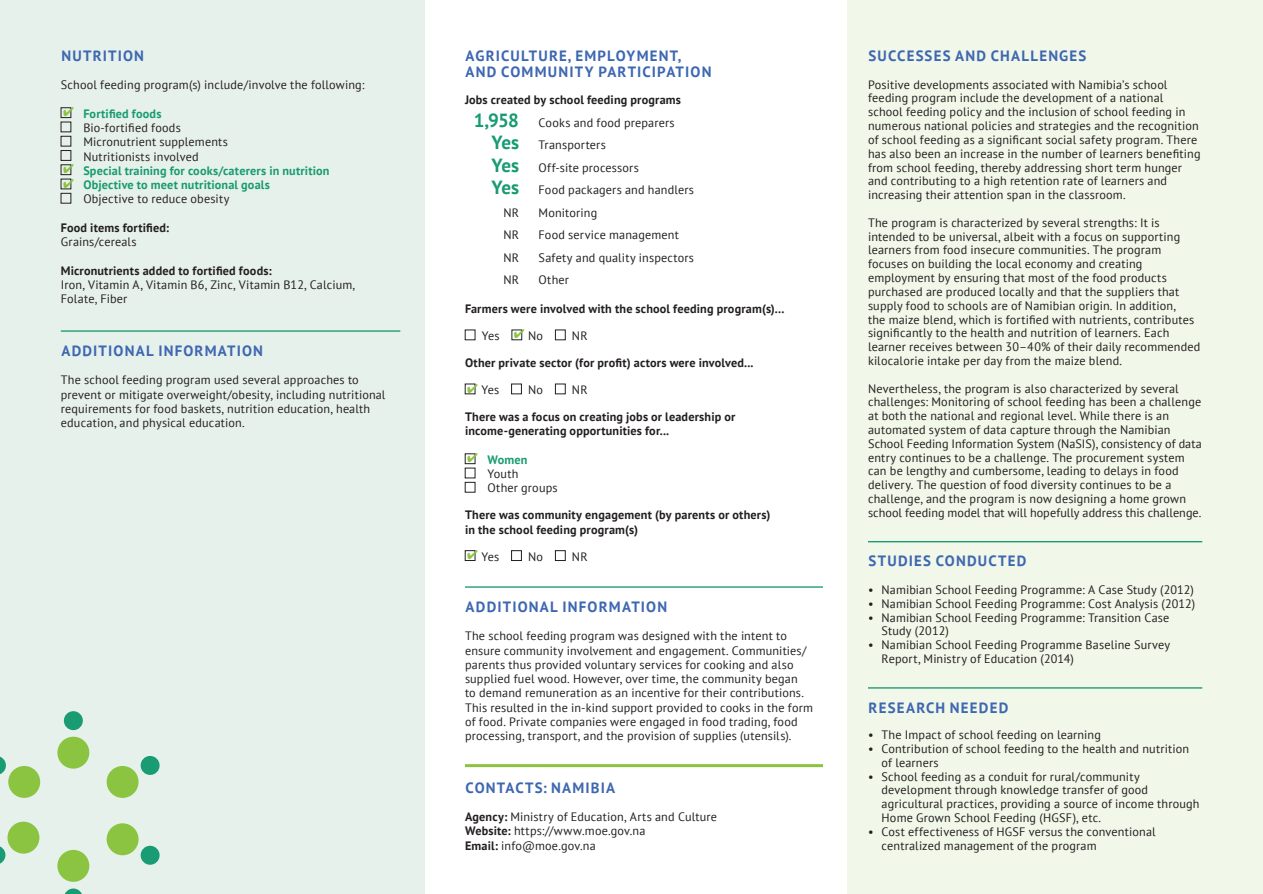
<style>
.page{position:relative;width:1263px;height:894px;background:#fff}
.page>*{position:absolute;margin:0;border:0;box-sizing:border-box;transform-origin:0 0}
.t1{font:700 18.9px "PT Sans";letter-spacing:-.04em;color:#179b72}
.t2{font:700 14.85px/16.5px "PT Sans";letter-spacing:.08em;color:#3d67b1}
.t3{font:12.15px/13.8px "PT Sans";letter-spacing:.015em;color:#231f20}
.t4{font:700 12.15px/14.2px "PT Sans";letter-spacing:.015em;color:#231f20}
.t5{font:700 12.15px/14.2px "PT Sans";letter-spacing:.015em;color:#179b72}
.s1{color:#8bc440}
.s2{font-weight:700;color:#179b72}
.s3{font-weight:400;color:#231f20}
.s4{font-weight:700}
</style>
<div class="page">
<div style="left:0;top:0;width:424px;height:893px;background:#e7f1eb"></div>
<div style="left:847px;top:0;width:416px;height:893px;background:#f1f7e9"></div>
<hr style="left:61px;top:330px;width:339px;height:1px;background:#179b72">
<div style="left:61px;top:107px;width:10px;height:11px;border:1px solid #231f20"></div>
<div style="left:61px;top:136px;width:10px;height:10px;border:1px solid #231f20"></div>
<div style="left:61px;top:150px;width:10px;height:10px;border:1px solid #231f20"></div>
<div style="left:61px;top:164px;width:10px;height:11px;border:1px solid #231f20"></div>
<div style="left:61px;top:193px;width:10px;height:10px;border:1px solid #231f20"></div>
<hr style="left:868px;top:541px;width:334px;height:1px;background:#179b72">
<hr style="left:868px;top:687px;width:334px;height:1px;background:#179b72">
<hr style="left:465px;top:586px;width:358px;height:1px;background:#179b72">
<hr style="left:465px;top:763px;width:358px;height:3px;background:#8bc440">
<div style="left:512px;top:329px;width:10px;height:11px;border:1px solid #231f20"></div>
<div style="left:555px;top:329px;width:10px;height:11px;border:1px solid #231f20"></div>
<div style="left:555px;top:383px;width:10px;height:11px;border:1px solid #231f20"></div>
<div style="left:465px;top:482px;width:10px;height:10px;border:1px solid #231f20"></div>
<div style="left:465px;top:550px;width:10px;height:10px;border:1px solid #231f20"></div>
<div style="left:511px;top:550px;width:10px;height:10px;border:1px solid #231f20"></div>
<div style="left:555px;top:550px;width:10px;height:10px;border:1px solid #231f20"></div>
<div style="left:8px;top:765px;width:32px;height:32px;background:#8bc440;border-radius:50%"></div>
<div style="left:57px;top:736px;width:32px;height:32px;background:#8bc440;border-radius:50%"></div>
<div style="left:107px;top:765px;width:32px;height:32px;background:#8bc440;border-radius:50%"></div>
<div style="left:107px;top:823px;width:32px;height:31px;background:#8bc440;border-radius:50%"></div>
<div style="left:57px;top:849px;width:32px;height:32px;background:#8bc440;border-radius:50%"></div>
<div style="left:8px;top:821px;width:31px;height:32px;background:#8bc440;border-radius:50%"></div>
<div style="left:141px;top:755px;width:19px;height:19px;background:#199c73;border-radius:50%"></div>
<div style="left:141px;top:845px;width:19px;height:19px;background:#199c73;border-radius:50%"></div>
<svg style="left:65px;top:888px;width:17px;height:5px"></svg>
<svg style="left:0;top:846px;width:5px;height:18px"></svg>
<svg style="left:0;top:756px;width:6px;height:18px"></svg>
<div style="left:64px;top:711px;width:19px;height:18px;background:#199c73;border-radius:50%"></div>
<p class="t2" style="left:61px;top:47px;width:84px">NUTRITION</p>
<p class="t3" style="left:61px;top:78px;width:305px">School feeding program(s) include/involve the following:</p>
<p class="t3" style="left:83px;top:106px;width:146px;line-height:14.2px;text-indent:-20px"><span class="s1">✔</span> <span class="s2">Fortified foods<br></span>Bio-fortified foods<br>Micronutrient supplements<br>Nutritionists involved</p>
<p class="t5" style="left:63px;top:163px;width:268px"><span class="s1">✔</span> Special training for cooks/caterers in nutrition</p>
<p class="t5" style="left:83px;top:177px;width:188px;text-indent:-20px"><span class="s1">✔</span> Objective to meet nutritional goals<br><span class="s3">Objective to reduce obesity</span></p>
<p class="t4" style="left:61px;top:220px;width:110px">Food items fortified:</p>
<p class="t3" style="left:61px;top:234px;width:77px">Grains/cereals</p>
<p class="t4" style="left:61px;top:263px;width:212px">Micronutrients added to fortified foods:</p>
<p class="t3" style="left:61px;top:277px;width:295px;line-height:14.2px">Iron, Vitamin A, Vitamin B6, Zinc, Vitamin B12, Calcium,<br>Folate, Fiber</p>
<p class="t2" style="left:61px;top:342px;width:203px">ADDITIONAL INFORMATION</p>
<p class="t3" style="left:61px;top:372px;width:326px;line-height:14.2px">The school feeding program used several approaches to prevent or mitigate overweight/obesity, including nutritional requirements for food baskets, nutrition education, health education, and physical education.</p>
<p class="t2" style="left:465px;top:47px;width:247px">AGRICULTURE, EMPLOYMENT,<br>AND COMMUNITY PARTICIPATION</p>
<p class="t4" style="left:465px;top:93px;width:217px">Jobs created by school feeding programs</p>
<h1 class="t1" style="left:474px;top:107px;width:47px">1,958</h1>
<p class="t3" style="left:538px;top:115px;width:138px">Cooks and food preparers</p>
<h1 class="t1" style="left:491px;top:130px;width:29px">Yes</h1>
<p class="t3" style="left:538px;top:138px;width:69px">Transporters</p>
<h1 class="t1" style="left:491px;top:152px;width:29px">Yes</h1>
<p class="t3" style="left:538px;top:160px;width:102px">Off-site processors</p>
<h1 class="t1" style="left:491px;top:175px;width:29px">Yes</h1>
<p class="t3" style="left:538px;top:183px;width:157px">Food packagers and handlers</p>
<p class="t3" style="left:503px;top:205px;width:17px">NR</p>
<p class="t3" style="left:538px;top:205px;width:60px">Monitoring</p>
<p class="t3" style="left:503px;top:228px;width:17px">NR</p>
<p class="t3" style="left:538px;top:228px;width:142px">Food service management</p>
<p class="t3" style="left:503px;top:250px;width:17px">NR</p>
<p class="t3" style="left:538px;top:250px;width:157px">Safety and quality inspectors</p>
<p class="t3" style="left:503px;top:273px;width:17px">NR</p>
<p class="t3" style="left:538px;top:273px;width:32px">Other</p>
<p class="t4" style="left:465px;top:301px;width:321px">Farmers were involved with the school feeding program(s)...</p>
<p class="t3" style="left:482px;top:328px;width:63px">Yes <span class="s1">✔</span> No</p>
<p class="t3" style="left:572px;top:328px;width:17px">NR</p>
<p class="t4" style="left:465px;top:355px;width:290px">Other private sector (for profit) actors were involved...</p>
<p class="t3" style="left:467px;top:382px;width:33px"><span class="s1">✔</span> Yes</p>
<p class="t3" style="left:528px;top:382px;width:16px">No</p>
<p class="t3" style="left:572px;top:382px;width:17px">NR</p>
<p class="t4" style="left:465px;top:409px;width:272px">There was a focus on creating jobs or leadership or income-generating opportunities for...</p>
<p class="t3" style="left:487px;top:452px;width:72px;line-height:14.2px;text-indent:-20px"><span class="s1">✔</span> <span class="s2">Women<br></span>Youth<br>Other groups</p>
<p class="t4" style="left:465px;top:507px;width:307px">There was community engagement (by parents or others) in the school feeding program(s)</p>
<p class="t3" style="left:467px;top:549px;width:33px"><span class="s1">✔</span> Yes</p>
<p class="t3" style="left:528px;top:549px;width:16px">No</p>
<p class="t3" style="left:572px;top:549px;width:17px">NR</p>
<p class="t2" style="left:465px;top:597px;width:203px">ADDITIONAL INFORMATION</p>
<p class="t3" style="left:465px;top:628px;width:349px;line-height:14.2px">The school feeding program was designed with the intent to ensure community involvement and engagement. Communities/ parents thus provided voluntary services for cooking and also supplied fuel wood. However, over time, the community began<br>to demand remuneration as an incentive for their contributions.<br>This resulted in the in-kind support provided to cooks in the form of food. Private companies were engaged in food trading, food processing, transport, and the provision of supplies (utensils).</p>
<p class="t2" style="left:465px;top:778px;width:151px">CONTACTS: NAMIBIA</p>
<p class="t3" style="left:465px;top:809px;width:253px;line-height:14.2px"><span class="s4">Agency:</span> Ministry of Education, Arts and Culture<br><span class="s4">Website:</span> https://www.moe.gov.na<br><span class="s4">Email:</span> info@moe.gov.na</p>
<p class="t2" style="left:868px;top:47px;width:219px">SUCCESSES AND CHALLENGES</p>
<p class="t3" style="left:868px;top:77px;width:334px">Positive developments associated with Namibia’s school feeding program include the development of a national school feeding policy and the inclusion of school feeding in numerous national policies and strategies and the recognition of school feeding as a significant social safety program. There has also been an increase in the number of learners benefiting from school feeding, thereby addressing short term hunger and contributing to a high retention rate of learners and increasing their attention span in the classroom.</p>
<p class="t3" style="left:868px;top:215px;width:334px">The program is characterized by several strengths: It is intended to be universal, albeit with a focus on supporting learners from food insecure communities. The program focuses on building the local economy and creating employment by ensuring that most of the food products purchased are produced locally and that the suppliers that supply food to schools are of Namibian origin. In addition,<br>the maize blend, which is fortified with nutrients, contributes significantly to the health and nutrition of learners. Each learner receives between 30–40% of their daily recommended kilocalorie intake per day from the maize blend.</p>
<p class="t3" style="left:868px;top:381px;width:335px">Nevertheless, the program is also characterized by several challenges: Monitoring of school feeding has been a challenge at both the national and regional level. While there is an automated system of data capture through the Namibian School Feeding Information System (NaSIS), consistency of data entry continues to be a challenge. The procurement system can be lengthy and cumbersome, leading to delays in food delivery. The question of food diversity continues to be a challenge, and the program is now designing a home grown school feeding model that will hopefully address this challenge.</p>
<p class="t2" style="left:868px;top:552px;width:159px">STUDIES CONDUCTED</p>
<p class="t3" style="left:868px;top:582px;width:327px">• Namibian School Feeding Programme: A Case Study (2012)</p>
<p class="t3" style="left:868px;top:596px;width:329px">• Namibian School Feeding Programme: Cost Analysis (2012)</p>
<p class="t3" style="left:881px;top:610px;width:289px;text-indent:-13px">• Namibian School Feeding Programme: Transition Case<br>Study (2012)</p>
<p class="t3" style="left:881px;top:637px;width:290px;text-indent:-13px">• Namibian School Feeding Programme Baseline Survey<br>Report, Ministry of Education (2014)</p>
<p class="t2" style="left:868px;top:698px;width:141px">RESEARCH NEEDED</p>
<p class="t3" style="left:868px;top:727px;width:234px">• The Impact of school feeding on learning</p>
<p class="t3" style="left:881px;top:741px;width:309px;text-indent:-13px">• Contribution of school feeding to the health and nutrition of learners</p>
<p class="t3" style="left:881px;top:768px;width:319px;text-indent:-13px">• School feeding as a conduit for rural/community development through knowledge transfer of good agricultural practices, providing a source of income through Home Grown School Feeding (HGSF), etc.</p>
<p class="t3" style="left:881px;top:824px;width:276px;text-indent:-13px">• Cost effectiveness of HGSF versus the conventional centralized management of the program</p>
</div>
